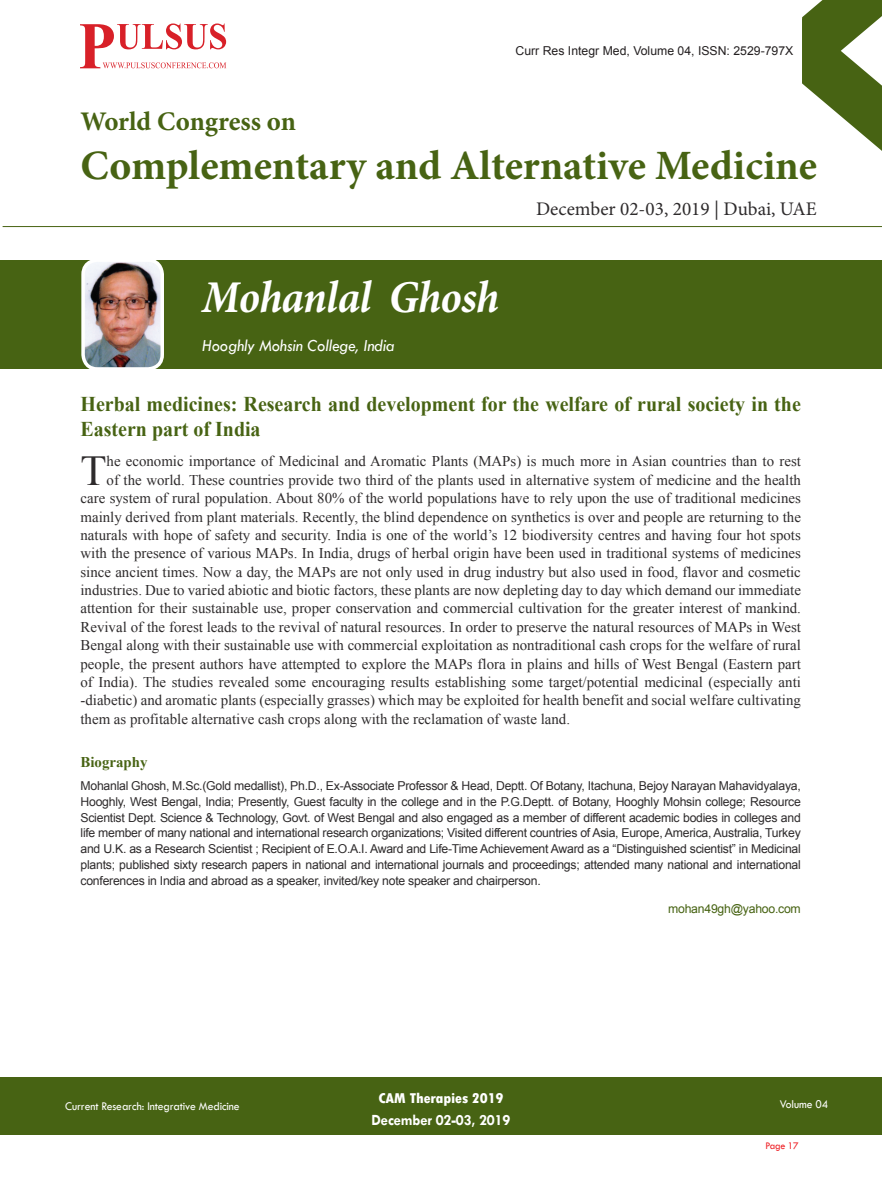
<style>
.page{position:relative;width:882px;height:1197px;background:#fff}
.page>*{position:absolute;margin:0;border:0;box-sizing:border-box;transform-origin:0 0}
.t1{font:italic 700 45.5px "Minion Pro";letter-spacing:-.02em;color:#fff;scale:.95 1}
.t2{font:42.7px "Times New Roman";color:#2e2b2c}
.t3{font:700 41.82px "Minion Pro";color:#476313}
.t4{font:700 26.95px "Minion Pro";letter-spacing:-.005em;color:#476313}
.t5{font:700 21px/24.5px "Times New Roman";color:#476313;scale:.95 1}
.t6{font:19.25px "Minion Pro";color:#2e2b2c}
.t7{font:italic 17.5px "Tw Cen";letter-spacing:-.01em;color:#fff;scale:.95 1}
.t8{font:700 15.75px "Tw Cen";letter-spacing:-.01em;color:#fff;scale:.95 1}
.t9{font:14.88px "Times New Roman";color:#2e2b2c}
.t10{font:800 condensed 14.88px "Tw Cen";letter-spacing:-.01em;color:#fff;scale:1.1 1}
.t11{font:700 14.88px "Times New Roman";color:#476313}
.t12{font:12.25px/15.8px "Arial";letter-spacing:-.02em;color:#2e2b2c;text-align:justify}
.t13{font:12.25px "Tw Cen";letter-spacing:-.01em;color:#fff;scale:.95 1}
.t14{font:12.25px "Arial";color:#231f20}
.t15{font:12.25px "Arial";letter-spacing:-.02em;color:#476313}
.t16{font:10.5px "Tw Cen";letter-spacing:-.02em;color:#ee1d23;scale:.95 1}
</style>
<div class="page">
<div style="left:0;top:1077px;width:882px;height:58px;background:#476313"></div>
<hr style="left:3px;top:226px;width:879px;height:1px;background:#476313">
<img style="left:80px;top:23px;width:147px;height:46px">
<svg style="left:81px;top:24px;width:145px;height:44px"></svg>
<svg style="left:802px;top:0;width:80px;height:151px"></svg>
<div style="left:0;top:260px;width:882px;height:109px;background:#476313"></div>
<img style="left:83px;top:260px;width:79px;height:109px;border-radius:14px">
<div style="left:81px;top:258px;width:83px;height:113px;border:4px solid #fff;border-radius:14px"></div>
<p class="t14" style="left:516px;top:44px;width:279px">Curr Res Integr Med, Volume 04, ISSN: 2529-797X</p>
<h3 class="t4" style="left:81px;top:111px;width:217px">World Congress on</h3>
<h3 class="t3" style="left:81px;top:149px;width:738px">Complementary and Alternative Medicine</h3>
<h1 class="t1" style="left:202px;top:279px;width:314px">Mohanlal Ghosh</h1>
<p class="t7" style="left:202px;top:336px;width:204px">Hooghly Mohsin College, India</p>
<p class="t6" style="left:536px;top:201px;width:282px">December 02-03, 2019 | Dubai, UAE</p>
<h3 class="t5" style="left:81px;top:392px;width:760px">Herbal medicines: Research and development for the welfare of rural society in the<br>Eastern part of India</h3>
<h2 class="t2" style="left:81px;top:447px;width:28px">T</h2>
<p class="t9" style="left:107px;top:453px;width:696px">he economic importance of Medicinal and Aromatic Plants (MAPs) is much more in Asian countries than to rest</p>
<p class="t9" style="left:107px;top:472px;width:696px">of the world. These countries provide two third of the plants used in alternative system of medicine and the health</p>
<p class="t9" style="left:81px;top:490px;width:722px">care system of rural population. About 80% of the world populations have to rely upon the use of traditional medicines</p>
<p class="t9" style="left:81px;top:508px;width:722px">mainly derived from plant materials. Recently, the blind dependence on synthetics is over and people are returning to the</p>
<p class="t9" style="left:81px;top:527px;width:722px">naturals with hope of safety and security. India is one of the world’s 12 biodiversity centres and having four hot spots</p>
<p class="t9" style="left:81px;top:545px;width:722px">with the presence of various MAPs. In India, drugs of herbal origin have been used in traditional systems of medicines</p>
<p class="t9" style="left:81px;top:563px;width:722px">since ancient times. Now a day, the MAPs are not only used in drug industry but also used in food, flavor and cosmetic</p>
<p class="t9" style="left:81px;top:582px;width:722px">industries. Due to varied abiotic and biotic factors, these plants are now depleting day to day which demand our immediate</p>
<p class="t9" style="left:81px;top:600px;width:722px">attention for their sustainable use, proper conservation and commercial cultivation for the greater interest of mankind.</p>
<p class="t9" style="left:81px;top:619px;width:722px">Revival of the forest leads to the revival of natural resources. In order to preserve the natural resources of MAPs in West</p>
<p class="t9" style="left:81px;top:637px;width:722px">Bengal along with their sustainable use with commercial exploitation as nontraditional cash crops for the welfare of rural</p>
<p class="t9" style="left:81px;top:655px;width:722px">people, the present authors have attempted to explore the MAPs flora in plains and hills of West Bengal (Eastern part</p>
<p class="t9" style="left:81px;top:674px;width:722px">of India). The studies revealed some encouraging results establishing some target/potential medicinal (especially anti</p>
<p class="t9" style="left:81px;top:692px;width:722px">-diabetic) and aromatic plants (especially grasses) which may be exploited for health benefit and social welfare cultivating</p>
<p class="t9" style="left:81px;top:710px;width:491px">them as profitable alternative cash crops along with the reclamation of waste land.</p>
<p class="t11" style="left:81px;top:754px;width:68px">Biography</p>
<p class="t12" style="left:81px;top:778px;width:722px">Mohanlal Ghosh, M.Sc.(Gold medallist), Ph.D., Ex-Associate Professor &amp; Head, Deptt. Of Botany, Itachuna, Bejoy Narayan Mahavidyalaya, Hooghly, West Bengal, India; Presently, Guest faculty in the college and in the P.G.Deptt. of Botany, Hooghly Mohsin college; Resource Scientist Dept. Science &amp; Technology, Govt. of West Bengal and also engaged as a member of different academic bodies in colleges and life member of many national and international research organizations; Visited different countries of Asia, Europe, America, Australia, Turkey and U.K. as a Research Scientist ; Recipient of E.O.A.I. Award and Life-Time Achievement Award as a “Distinguished scientist” in Medicinal plants; published sixty research papers in national and international journals and proceedings; attended many national and international conferences in India and abroad as a speaker, invited/key note speaker and chairperson.</p>
<p class="t15" style="left:668px;top:902px;width:134px">mohan49gh@yahoo.com</p>
<p class="t10" style="left:378px;top:1090px;width:115px">CAM Therapies 2019</p>
<p class="t8" style="left:372px;top:1112px;width:148px">December 02-03, 2019</p>
<p class="t13" style="left:65px;top:1100px;width:185px">Current Research: Integrative Medicine</p>
<p class="t13" style="left:780px;top:1097px;width:53px">Volume 04</p>
<p class="t16" style="left:765px;top:1140px;width:37px">Page 17</p>
</div>
